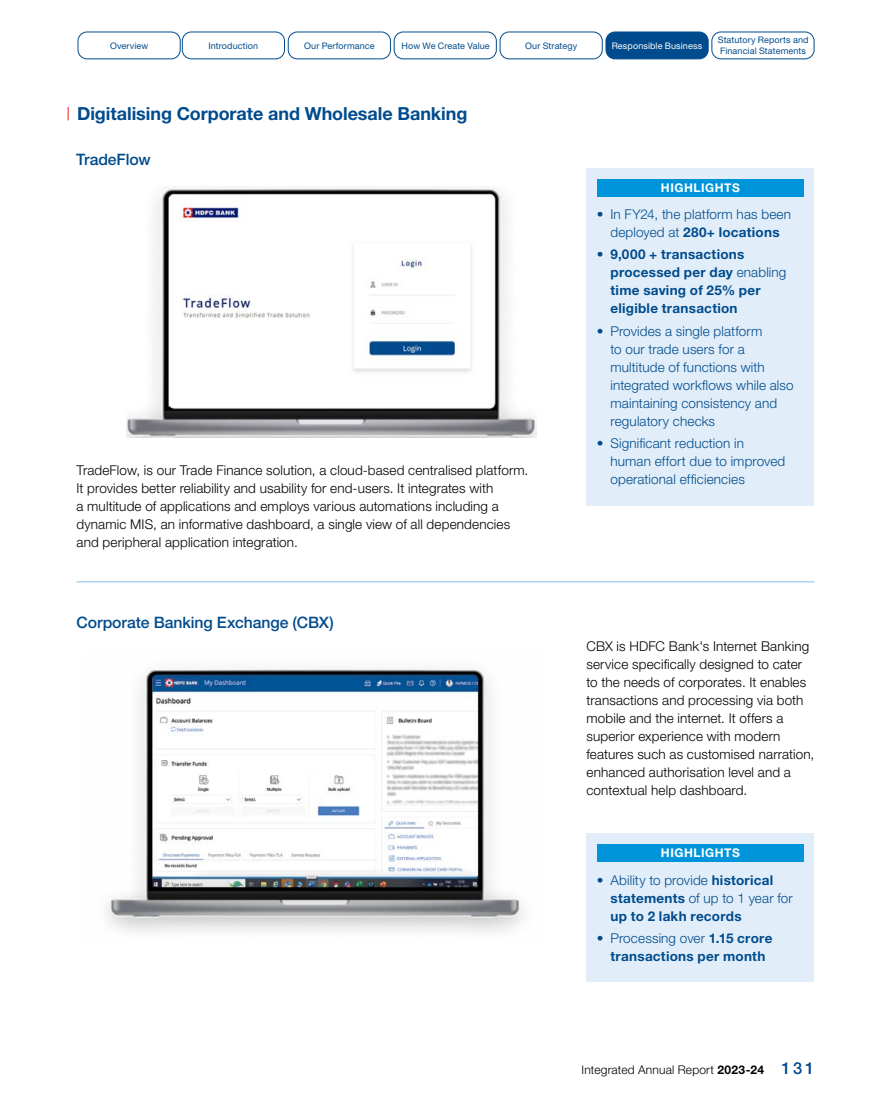
<style>
.page{position:relative;width:891px;height:1107px;background:#fff}
.page>*{position:absolute;margin:0;border:0;box-sizing:border-box;transform-origin:0 0}
.t1{font:700 18px "Helvetica Neue LT Std";letter-spacing:-.005em;color:#004b8d}
.t2{font:500 15.75px "Helvetica Neue LT Std";letter-spacing:-.005em;color:#004b8d}
.t3{font:300 13.5px/18px "Helvetica Neue LT Std";letter-spacing:.01em;color:#000}
.t4{font:300 13.5px/18px "Helvetica Neue LT Std";letter-spacing:.01em;color:#004b8d}
.t5{font:700 13.5px/18px "Helvetica Neue LT Std";letter-spacing:.02em;color:#004b8d}
.t6{font:300 12px "Helvetica Neue LT Std";letter-spacing:.015em;color:#000}
.t7{font:700 12px "Helvetica Neue LT Std";letter-spacing:.045em;color:#fff}
.t8{font:9px/10.5px "Helvetica Neue LT Std";letter-spacing:.015em;color:#004b8d}
.t9{font:9px "Helvetica Neue LT Std";letter-spacing:.015em;color:#fff}
.s1{font-weight:700}
.s2{font-weight:300}
.s3{font-weight:500;font-size:16.5px;color:#004b8d}
</style>
<div class="page">
<div style="left:586px;top:833px;width:228px;height:149px;background:#e1eef9"></div>
<div style="left:597px;top:844px;width:207px;height:17px;background:#0095da"></div>
<img style="left:105px;top:667px;width:419px;height:265px">
<svg style="left:68px;top:107px;width:1px;height:13px"></svg>
<img style="left:127px;top:186px;width:409px;height:251px">
<hr style="left:77px;top:581px;width:737px;height:2px;background:#acd4f1">
<div style="left:586px;top:169px;width:228px;height:337px;background:#e1eef9"></div>
<div style="left:597px;top:179px;width:207px;height:18px;background:#0095da"></div>
<div style="left:78px;top:32px;width:103px;height:27px;border:1px solid #004b8d;border-radius:9px"></div>
<div style="left:182px;top:32px;width:103px;height:27px;border:1px solid #004b8d;border-radius:9px"></div>
<div style="left:288px;top:32px;width:103px;height:27px;border:1px solid #004b8d;border-radius:9px"></div>
<div style="left:394px;top:32px;width:103px;height:27px;border:1px solid #004b8d;border-radius:9px"></div>
<div style="left:500px;top:32px;width:103px;height:27px;border:1px solid #004b8d;border-radius:9px"></div>
<div style="left:606px;top:32px;width:102px;height:27px;background:#004b8d;border-radius:9px"></div>
<div style="left:606px;top:32px;width:103px;height:27px;border:1px solid #004b8d;border-radius:9px"></div>
<div style="left:712px;top:32px;width:102px;height:27px;border:1px solid #004b8d;border-radius:9px"></div>
<p class="t8" style="left:110px;top:40px;width:40px">Overview</p>
<p class="t8" style="left:209px;top:40px;width:51px">Introduction</p>
<p class="t8" style="left:304px;top:40px;width:72px">Our Performance</p>
<p class="t8" style="left:402px;top:40px;width:90px">How We Create Value</p>
<p class="t8" style="left:525px;top:40px;width:53px">Our Strategy</p>
<p class="t9" style="left:612px;top:40px;width:92px">Responsible Business</p>
<p class="t8" style="left:718px;top:35px;width:92px">Statutory Reports and<br>Financial Statements</p>
<h1 class="t1" style="left:77px;top:102px;width:392px">Digitalising Corporate and Wholesale Banking</h1>
<p class="t2" style="left:76px;top:150px;width:76px">TradeFlow</p>
<p class="t3" style="left:77px;top:461px;width:453px">TradeFlow, is our Trade Finance solution, a cloud-based centralised platform.<br>It provides better reliability and usability for end-users. It integrates with<br>a multitude of applications and employs various automations including a dynamic MIS, an informative dashboard, a single view of all dependencies and peripheral application integration.</p>
<p class="t2" style="left:77px;top:613px;width:259px">Corporate Banking Exchange (CBX)</p>
<p class="t7" style="left:661px;top:180px;width:80px">HIGHLIGHTS</p>
<p class="t4" style="left:597px;top:205px;width:196px;text-align:center">• In FY24, the platform has been deployed at <span class="s1">280+ locations</span></p>
<p class="t5" style="left:610px;top:245px;width:177px;text-indent:-14px"><span class="s2">•</span> 9,000 + transactions processed per day <span class="s2">enabling </span>time saving of 25% per eligible transaction</p>
<p class="t4" style="left:610px;top:322px;width:185px;text-indent:-14px">• Provides a single platform<br>to our trade users for a multitude of functions with integrated workflows while also maintaining consistency and regulatory checks</p>
<p class="t4" style="left:610px;top:434px;width:176px;text-indent:-14px">• Significant reduction in human effort due to improved operational efficiencies</p>
<p class="t3" style="left:586px;top:637px;width:229px">CBX is HDFC Bank's Internet Banking service specifically designed to cater to the needs of corporates. It enables transactions and processing via both mobile and the internet. It offers a superior experience with modern features such as customised narration, enhanced authorisation level and a contextual help dashboard.</p>
<p class="t7" style="left:661px;top:845px;width:80px">HIGHLIGHTS</p>
<p class="t5" style="left:610px;top:871px;width:184px;text-indent:-14px"><span class="s2">• Ability to provide</span> historical statements <span class="s2">of up to 1 year for </span>up to 2 lakh records</p>
<p class="t5" style="left:597px;top:929px;width:177px;text-align:center"><span class="s2">• Processing over</span> 1.15 crore transactions per month</p>
<p class="t6" style="left:582px;top:1063px;width:234px">Integrated Annual Report <span class="s1">2023-24</span> <span class="s3">13 1</span></p>
</div>
